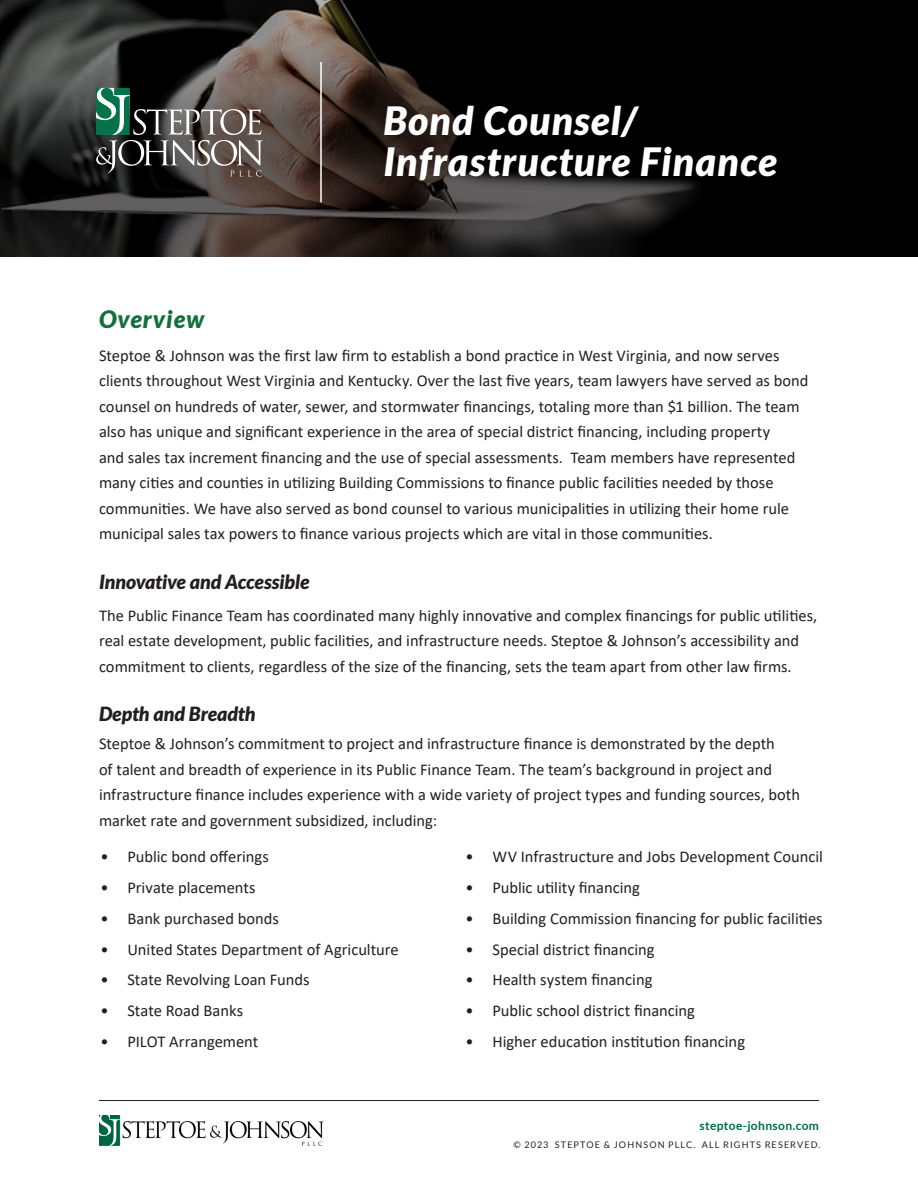
<style>
.page{position:relative;width:918px;height:1188px;background:#fff}
.page>*{position:absolute;margin:0;border:0;box-sizing:border-box;transform-origin:0 0}
.Headline_White{font:italic 900 39px "Lato";letter-spacing:.03em;color:#fff}
.Overline{font:italic 900 24px "Lato";letter-spacing:.04em;color:#12703d}
.Bulleted_List{font:italic 900 19.5px "Lato";letter-spacing:-.005em;color:#231f20}
.Bulleted_List-2{font:16.5px/25.5px "Calibri";color:#231f20}
.t1{font:700 12px "Lato";letter-spacing:.03em;color:#006e42}
.t2{font:9.15px "Lato";letter-spacing:.125em;color:#231f20}
</style>
<div class="page">
<svg style="left:0;top:0;width:918px;height:256px;background:#1c1917"></svg>
<hr style="left:320px;top:62px;width:2px;height:140px;background:#fff">
<svg style="left:96px;top:88px;width:167px;height:89px;background:#5a5e59"></svg>
<hr style="left:99px;top:1100px;width:720px;height:1px;background:#231f20">
<img style="left:99px;top:1116px;width:225px;height:31px">
<p class="Headline_White" style="left:384px;top:98px;width:255px">Bond Counsel/</p>
<p class="Headline_White" style="left:384px;top:139px;width:395px">Infrastructure Finance</p>
<p class="Overline" style="left:99px;top:305px;width:107px">Overview</p>
<p class="Bulleted_List-2" style="left:99px;top:342px;width:711px">Steptoe &amp; Johnson was the first law firm to establish a bond practice in West Virginia, and now serves clients throughout West Virginia and Kentucky. Over the last five years, team lawyers have served as bond counsel on hundreds of water, sewer, and stormwater financings, totaling more than $1 billion. The team also has unique and significant experience in the area of special district financing, including property<br>and sales tax increment financing and the use of special assessments. Team members have represented many cities and counties in utilizing Building Commissions to finance public facilities needed by those communities. We have also served as bond counsel to various municipalities in utilizing their home rule municipal sales tax powers to finance various projects which are vital in those communities.</p>
<p class="Bulleted_List" style="left:99px;top:570px;width:212px">Innovative and Accessible</p>
<p class="Bulleted_List-2" style="left:99px;top:602px;width:720px">The Public Finance Team has coordinated many highly innovative and complex financings for public utilities, real estate development, public facilities, and infrastructure needs. Steptoe &amp; Johnson’s accessibility and commitment to clients, regardless of the size of the financing, sets the team apart from other law firms.</p>
<p class="Bulleted_List" style="left:99px;top:703px;width:158px">Depth and Breadth</p>
<p class="Bulleted_List-2" style="left:99px;top:730px;width:703px">Steptoe &amp; Johnson’s commitment to project and infrastructure finance is demonstrated by the depth<br>of talent and breadth of experience in its Public Finance Team. The team’s background in project and infrastructure finance includes experience with a wide variety of project types and funding sources, both market rate and government subsidized, including:</p>
<p class="Bulleted_List-2" style="left:100px;top:844px;width:170px">• Public bond offerings</p>
<p class="Bulleted_List-2" style="left:100px;top:874px;width:157px">• Private placements</p>
<p class="Bulleted_List-2" style="left:100px;top:905px;width:180px">• Bank purchased bonds</p>
<p class="Bulleted_List-2" style="left:100px;top:936px;width:300px">• United States Department of Agriculture</p>
<p class="Bulleted_List-2" style="left:100px;top:967px;width:211px">• State Revolving Loan Funds</p>
<p class="Bulleted_List-2" style="left:100px;top:997px;width:144px">• State Road Banks</p>
<p class="Bulleted_List-2" style="left:100px;top:1028px;width:159px">• PILOT Arrangement</p>
<p class="Bulleted_List-2" style="left:466px;top:844px;width:359px">• WV Infrastructure and Jobs Development Council</p>
<p class="Bulleted_List-2" style="left:466px;top:874px;width:176px">• Public utility financing</p>
<p class="Bulleted_List-2" style="left:466px;top:905px;width:359px">• Building Commission financing for public facilities</p>
<p class="Bulleted_List-2" style="left:466px;top:936px;width:191px">• Special district financing</p>
<p class="Bulleted_List-2" style="left:466px;top:967px;width:188px">• Health system financing</p>
<p class="Bulleted_List-2" style="left:466px;top:997px;width:231px">• Public school district financing</p>
<p class="Bulleted_List-2" style="left:466px;top:1028px;width:281px">• Higher education institution financing</p>
<p class="t1" style="left:700px;top:1119px;width:121px">steptoe-johnson.com</p>
<p class="t2" style="left:514px;top:1139px;width:308px">© 2023 STEPTOE &amp; JOHNSON PLLC. ALL RIGHTS RESERVED.</p>
</div>
